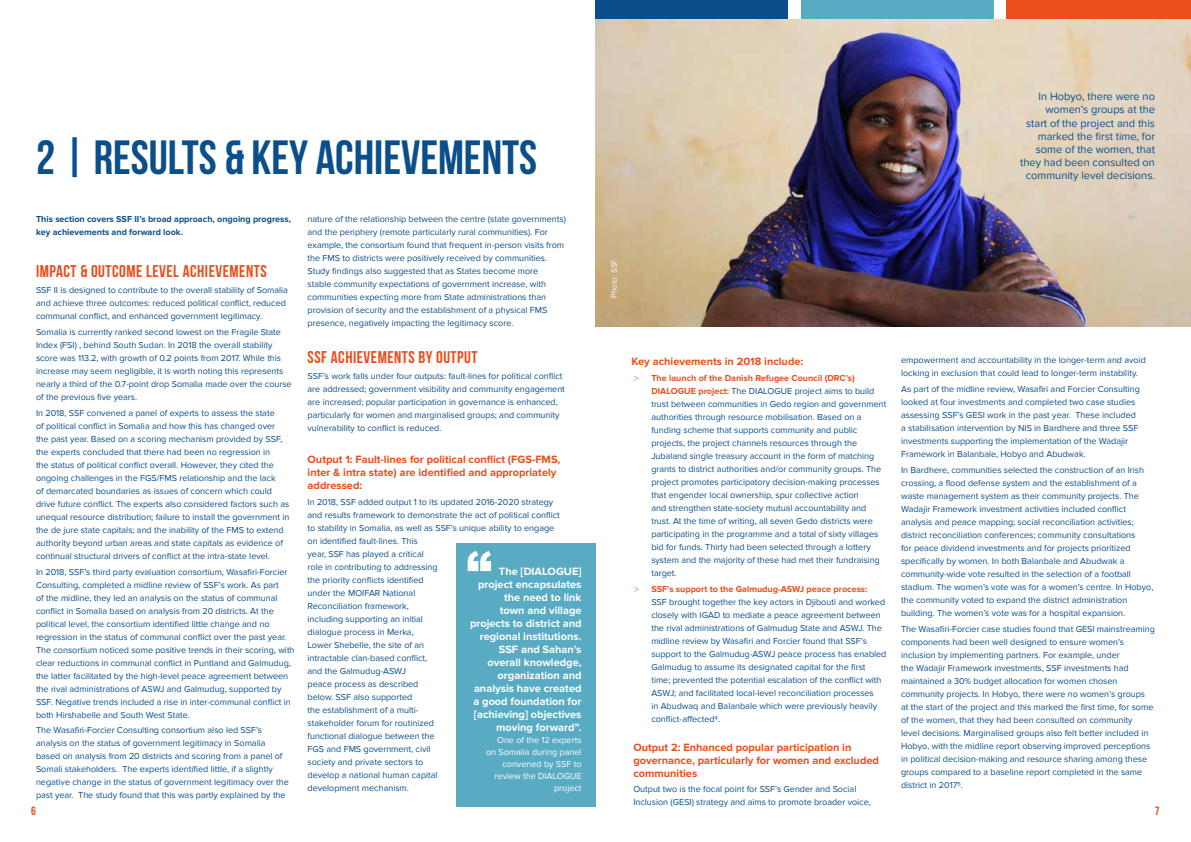
<style>
.page{position:relative;width:1191px;height:842px;background:#fff}
.page>*{position:absolute;margin:0;border:0;box-sizing:border-box;transform-origin:0 0}
.t1{font:900 51px "Arial";color:#fff}
.t2{font:700 48px "Bebas Neue";color:#0a4e8a}
.t3{font:700 17px "Bebas Neue";letter-spacing:.03em;color:#e94e1b}
.t4{font:700 12px "Bebas Neue";color:#e94e1b}
.t5{font:700 11px/13px "Proxima Nova";color:#e94e1b}
.t6{font:700 11px/13px "Proxima Nova";color:#fff;text-align:right}
.t7{font:11px/13.2px "Proxima Nova";color:#0a4e8a;text-align:right}
.t8{font:9px/13px "Proxima Nova";color:#0a4e8a}
.t9{font:700 9px/13px "Proxima Nova";color:#0a4e8a}
.t10{font:9px/12px "Proxima Nova";color:#fff;text-align:right}
.t11{font:8px "Proxima Nova";color:#fff}
.s1{font-family:"Avenir";font-weight:300;color:#e94e1b}
.s2{font-weight:700;color:#e94e1b}
</style>
<div class="page">
<div style="left:595px;top:0;width:193px;height:36px;background:#0a4e8a"></div>
<div style="left:801px;top:0;width:193px;height:36px;background:#59abc3"></div>
<div style="left:1006px;top:0;width:185px;height:36px;background:#e94e1b"></div>
<img style="left:595px;top:20px;width:596px;height:306px">
<div style="left:456px;top:544px;width:139px;height:263px;background:#59abc3"></div>
<h2 class="t2" style="left:36px;top:131px;width:503px">2 | RESULTS &amp; KEY ACHIEVEMENTS</h2>
<p class="t7" style="left:1020px;top:90px;width:136px">In Hobyo, there were no women’s groups at the<br>start of the project and this marked the first time, for some of the women, that they had been consulted on community level decisions.</p>
<p class="t8" style="left:307px;top:213px;width:260px">nature of the relationship between the centre (state governments) and the periphery (remote particularly rural communities). For example, the consortium found that frequent in-person visits from the FMS to districts were positively received by communities.<br>Study findings also suggested that as States become more<br>stable community expectations of government increase, with communities expecting more from State administrations than provision of security and the establishment of a physical FMS presence, negatively impacting the legitimacy score.</p>
<h3 class="t3" style="left:307px;top:348px;width:171px">SSF ACHIEVEMENTS BY OUTPUT</h3>
<p class="t8" style="left:307px;top:370px;width:259px">SSF’s work falls under four outputs: fault-lines for political conflict are addressed; government visibility and community engagement are increased; popular participation in governance is enhanced, particularly for women and marginalised groups; and community vulnerability to conflict is reduced.</p>
<p class="t5" style="left:307px;top:453px;width:254px">Output 1: Fault-lines for political conflict (FGS-FMS, inter &amp; intra state) are identified and appropriately addressed:</p>
<p class="t8" style="left:307px;top:495px;width:254px">In 2018, SSF added output 1 to its updated 2016-2020 strategy and results framework to demonstrate the act of political conflict to stability in Somalia, as well as SSF’s unique ability to engage on identified fault-lines. This<br>year, SSF has played a critical<br>role in contributing to addressing<br>the priority conflicts identified<br>under the MOIFAR National<br>Reconciliation framework,<br>including supporting an initial<br>dialogue process in Merka,<br>Lower Shebelle, the site of an<br>intractable clan-based conflict,<br>and the Galmudug-ASWJ<br>peace process as described<br>below. SSF also supported<br>the establishment of a multi-<br>stakeholder forum for routinized<br>functional dialogue between the<br>FGS and FMS government, civil<br>society and private sectors to<br>develop a national human capital<br>development mechanism.</p>
<p class="t9" style="left:36px;top:213px;width:257px">This section covers SSF II’s broad approach, ongoing progress, key achievements and forward look.</p>
<h3 class="t3" style="left:36px;top:262px;width:232px">IMPACT &amp; OUTCOME LEVEL ACHIEVEMENTS</h3>
<p class="t8" style="left:36px;top:284px;width:253px">SSF II is designed to contribute to the overall stability of Somalia and achieve three outcomes: reduced political conflict, reduced communal conflict, and enhanced government legitimacy.</p>
<p class="t8" style="left:36px;top:326px;width:257px">Somalia is currently ranked second lowest on the Fragile State Index (FSI) , behind South Sudan. In 2018 the overall stability score was 113.2, with growth of 0.2 points from 2017. While this increase may seem negligible, it is worth noting this represents nearly a third of the 0.7-point drop Somalia made over the course of the previous five years.</p>
<p class="t8" style="left:36px;top:406px;width:255px">In 2018, SSF convened a panel of experts to assess the state<br>of political conflict in Somalia and how this has changed over the past year. Based on a scoring mechanism provided by SSF, the experts concluded that there had been no regression in<br>the status of political conflict overall. However, they cited the ongoing challenges in the FGS/FMS relationship and the lack<br>of demarcated boundaries as issues of concern which could drive future conflict. The experts also considered factors such as unequal resource distribution; failure to install the government in the de jure state capitals; and the inability of the FMS to extend authority beyond urban areas and state capitals as evidence of continual structural drivers of conflict at the intra-state level.</p>
<p class="t8" style="left:36px;top:565px;width:260px">In 2018, SSF’s third party evaluation consortium, Wasafiri-Forcier Consulting, completed a midline review of SSF’s work. As part<br>of the midline, they led an analysis on the status of communal conflict in Somalia based on analysis from 20 districts. At the political level, the consortium identified little change and no regression in the status of communal conflict over the past year.<br>The consortium noticed some positive trends in their scoring, with clear reductions in communal conflict in Puntland and Galmudug, the latter facilitated by the high-level peace agreement between the rival administrations of ASWJ and Galmudug, supported by SSF. Negative trends included a rise in inter-communal conflict in both Hirshabelle and South West State.</p>
<p class="t8" style="left:36px;top:724px;width:254px">The Wasafiri-Forcier Consulting consortium also led SSF’s analysis on the status of government legitimacy in Somalia based on analysis from 20 districts and scoring from a panel of Somali stakeholders. The experts identified little, if a slightly negative change in the status of government legitimacy over the past year. The study found that this was partly explained by the</p>
<p class="t11" style="left:609px;top:298px;width:40px;rotate:-90deg">Photo: SSF</p>
<p class="t8" style="left:901px;top:354px;width:246px">empowerment and accountability in the longer-term and avoid locking in exclusion that could lead to longer-term instability.</p>
<p class="t8" style="left:901px;top:383px;width:240px">As part of the midline review, Wasafiri and Forcier Consulting looked at four investments and completed two case studies assessing SSF’s GESI work in the past year. These included a stabilisation intervention by NIS in Bardhere and three SSF investments supporting the implementation of the Wadajir Framework in Balanbale, Hobyo and Abudwak.</p>
<p class="t8" style="left:901px;top:464px;width:254px">In Bardhere, communities selected the construction of an Irish crossing, a flood defense system and the establishment of a waste management system as their community projects. The Wadajir Framework investment activities included conflict analysis and peace mapping; social reconciliation activities; district reconciliation conferences; community consultations<br>for peace dividend investments and for projects prioritized specifically by women. In both Balanbale and Abudwak a community-wide vote resulted in the selection of a football stadium. The women’s vote was for a women’s centre. In Hobyo, the community voted to expand the district administration building. The women’s vote was for a hospital expansion.</p>
<p class="t8" style="left:901px;top:622px;width:255px">The Wasafiri-Forcier case studies found that GESI mainstreaming components had been well designed to ensure women’s inclusion by implementing partners. For example, under<br>the Wadajir Framework investments, SSF investments had maintained a 30% budget allocation for women chosen community projects. In Hobyo, there were no women’s groups<br>at the start of the project and this marked the first time, for some of the women, that they had been consulted on community<br>level decisions. Marginalised groups also felt better included in Hobyo, with the midline report observing improved perceptions in political decision-making and resource sharing among these groups compared to a baseline report completed in the same district in 20175.</p>
<p class="t5" style="left:631px;top:355px;width:173px">Key achievements in 2018 include:</p>
<p class="t8" style="left:651px;top:371px;width:236px;text-indent:-18px"><span class="s1">&gt;</span> <span class="s2">The launch of the Danish Refugee Council (DRC’s)<br>DIALOGUE project:</span> The DIALOGUE project aims to build trust between communities in Gedo region and government authorities through resource mobilisation. Based on a funding scheme that supports community and public projects, the project channels resources through the Jubaland single treasury account in the form of matching grants to district authorities and/or community groups. The project promotes participatory decision-making processes that engender local ownership, spur collective action<br>and strengthen state-society mutual accountability and trust. At the time of writing, all seven Gedo districts were participating in the programme and a total of sixty villages bid for funds. Thirty had been selected through a lottery system and the majority of these had met their fundraising target.</p>
<p class="t8" style="left:651px;top:582px;width:237px;text-indent:-18px"><span class="s1">&gt;</span> <span class="s2">SSF’s support to the Galmudug-ASWJ peace process:<br></span>SSF brought together the key actors in Djibouti and worked closely with IGAD to mediate a peace agreement between the rival administrations of Galmudug State and ASWJ. The midline review by Wasafiri and Forcier found that SSF’s support to the Galmudug-ASWJ peace process has enabled Galmudug to assume its designated capital for the first time; prevented the potential escalation of the conflict with ASWJ; and facilitated local-level reconciliation processes<br>in Abudwaq and Balanbale which were previously heavily conflict-affected4.</p>
<p class="t5" style="left:633px;top:740px;width:247px">Output 2: Enhanced popular participation in governance, particularly for women and excluded communities</p>
<p class="t8" style="left:633px;top:783px;width:239px">Output two is the focal point for SSF’s Gender and Social<br>Inclusion (GESI) strategy and aims to promote broader voice,</p>
<h1 class="t1" style="left:466px;top:533px;width:27px">“</h1>
<p class="t6" style="left:470px;top:565px;width:113px">The [DIALOGUE] project encapsulates the need to link<br>town and village projects to district and regional institutions.<br>SSF and Sahan’s overall knowledge, organization and analysis have created a good foundation for [achieving] objectives moving forward”.</p>
<p class="t10" style="left:486px;top:734px;width:97px">One of the 12 experts on Somalia during panel convened by SSF to review the DIALOGUE project</p>
<h3 class="t4" style="left:31px;top:804px;width:6px">6</h3>
<h3 class="t4" style="left:1155px;top:804px;width:6px">7</h3>
</div>
